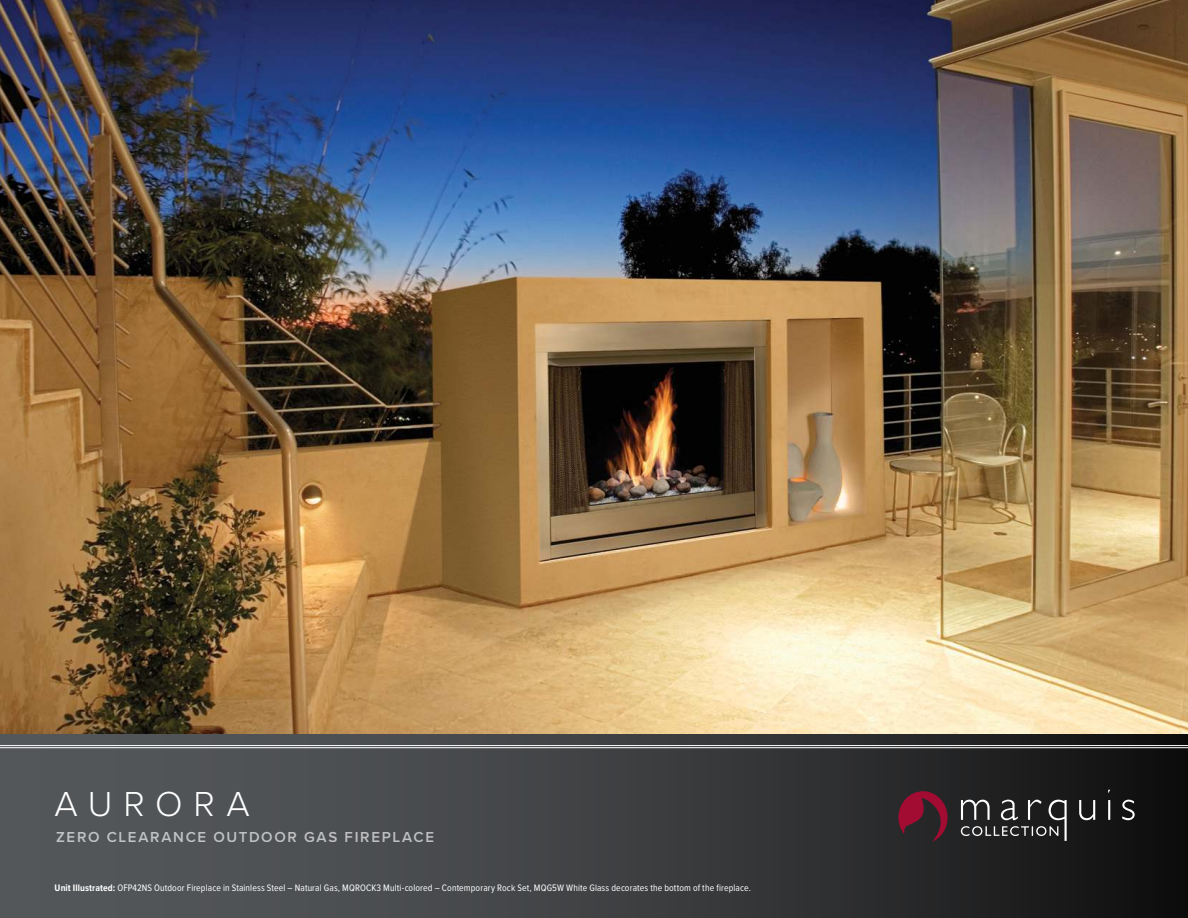
<style>
.page{position:relative;width:1188px;height:918px;background:#fff}
.page>*{position:absolute;margin:0;border:0;box-sizing:border-box;transform-origin:0 0}
.t1{font:300 36px "Proxima Nova";letter-spacing:.3em;color:#fff}
.t2{font:600 15px "Proxima Nova";letter-spacing:.11em;color:#fff}
.t3{font:9.75px "Proxima Nova Cond";letter-spacing:.01em;color:#fff}
.s1{font-weight:700}
</style>
<div class="page">
<img style="left:0;top:0;width:1188px;height:734px">
<div style="left:8px;top:734px;width:1180px;height:184px;background:linear-gradient(to right,#5f6266,#171617)"></div>
<svg style="left:898px;top:791px;width:56px;height:51px;background:#541c2b"></svg>
<svg style="left:961px;top:790px;width:174px;height:51px;background:#343434"></svg>
<hr style="left:0;top:745px;width:1188px;height:1px;background:#fff">
<hr style="left:0;top:747px;width:1188px;height:1px;background:#fff">
<h1 class="t1" style="left:55px;top:789px;width:197px">AURORA</h1>
<h2 class="t2" style="left:56px;top:830px;width:379px">ZERO CLEARANCE OUTDOOR GAS FIREPLACE</h2>
<p class="t3" style="left:55px;top:883px;width:698px"><span class="s1">Unit Illustrated:</span> OFP42NS Outdoor Fireplace in Stainless Steel – Natural Gas, MQROCK3 Multi-colored – Contemporary Rock Set, MQG5W White Glass decorates the bottom of the fireplace.</p>
</div>
